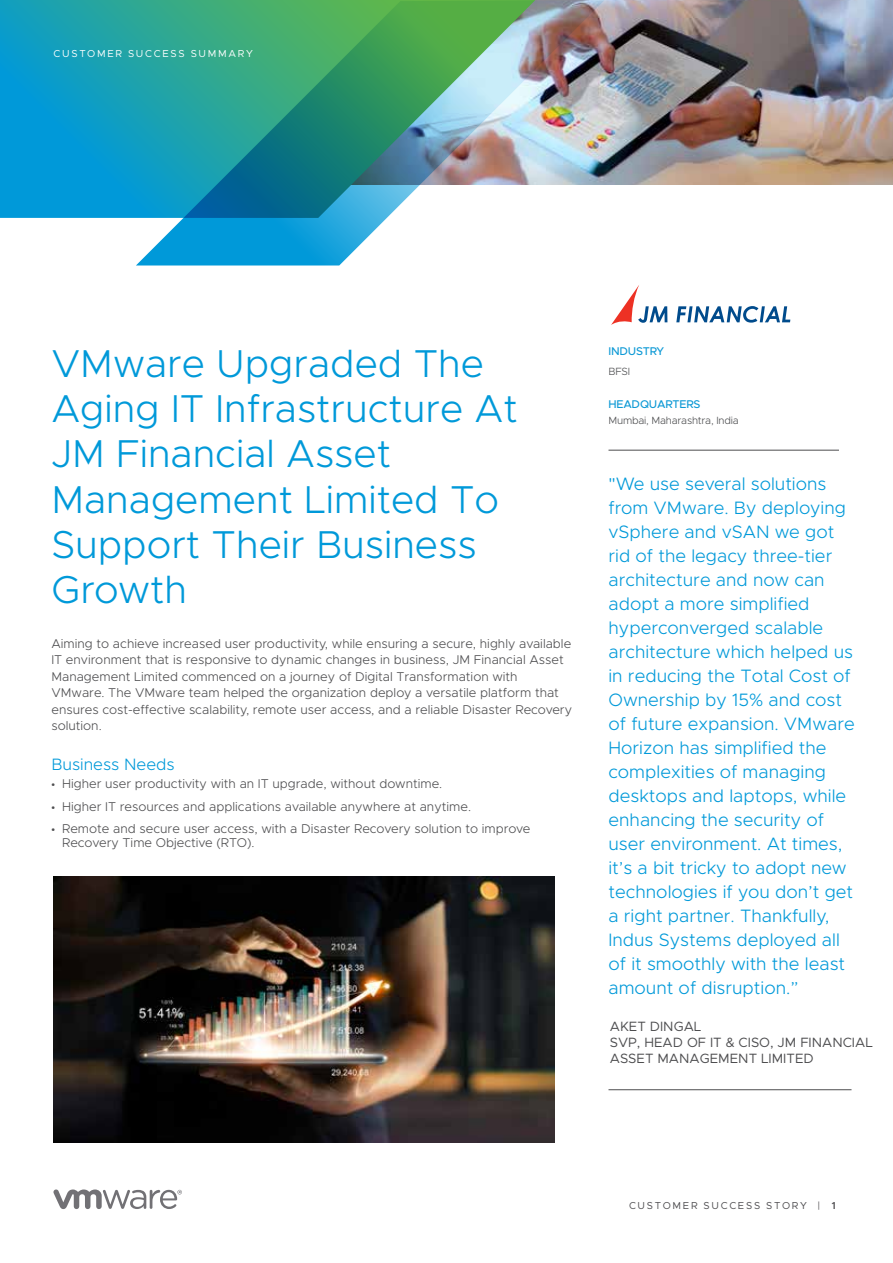
<style>
.page{position:relative;width:893px;height:1263px;background:#fff}
.page>*{position:absolute;margin:0;border:0;box-sizing:border-box;transform-origin:0 0}
.t1{font:300 39px/45px "Metropolis";color:#0099d9}
.t2{font:300 18px/24px "Metropolis";color:#0099d9}
.t3{font:300 16.5px "Metropolis";color:#0099d9}
.t4{font:13.5px/16.2px "Metropolis";color:#4d4d4f}
.t5{font:300 12.75px/16.5px "Metropolis";color:#4d4d4f}
.t6{font:500 11.25px "Metropolis";letter-spacing:-.02em;color:#0d99d5}
.t7{font:300 10.5px "Metropolis";letter-spacing:-.02em;color:#4c4d4f}
.t8{font:10.2px "Metropolis";letter-spacing:.17em;color:#fff}
.t9{font:10.2px "Metropolis";letter-spacing:.17em;color:#4e4d50}
.s1{font-family:"Myriad Pro";font-weight:400}
.s2{font-weight:600}
</style>
<div class="page">
<img style="left:605px;top:0;width:288px;height:184px">
<svg style="left:0;top:0;width:136px;height:218px;background:#0b9cc8"></svg>
<img style="left:136px;top:0;width:469px;height:265px">
<hr style="left:608px;top:450px;width:231px;height:1px;background:#4d4d4f">
<hr style="left:608px;top:1089px;width:243px;height:1px;background:#4d4d4f">
<svg style="left:611px;top:285px;width:56px;height:40px"></svg>
<svg style="left:676px;top:306px;width:114px;height:17px"></svg>
<img style="left:53px;top:876px;width:501px;height:267px">
<svg style="left:53px;top:1189px;width:129px;height:20px"></svg>
<p class="t8" style="left:53px;top:47px;width:201px">CUSTOMER SUCCESS SUMMARY</p>
<h1 class="t1" style="left:51px;top:341px;width:468px">VMware Upgraded The<br>Aging IT Infrastructure At<br>JM Financial Asset<br>Management Limited To<br>Support Their Business<br>Growth</h1>
<p class="t6" style="left:608px;top:345px;width:57px">INDUSTRY</p>
<p class="t7" style="left:608px;top:365px;width:23px">BFSI</p>
<p class="t6" style="left:608px;top:397px;width:94px">HEADQUARTERS</p>
<p class="t7" style="left:608px;top:414px;width:132px">Mumbai, Maharashtra, India</p>
<p class="t2" style="left:608px;top:472px;width:248px">"We use several solutions from VMware. By deploying vSphere and vSAN we got rid of the legacy three-tier architecture and now can adopt a more simplified hyperconverged scalable architecture which helped us in reducing the Total Cost of<br>Ownership by 15% and cost of future expansion. VMware<br>Horizon has simplified the complexities of managing desktops and laptops, while enhancing the security of user environment. At times, it’s a bit tricky to adopt new technologies if you don’t get a right partner. Thankfully,<br>Indus Systems deployed all of it smoothly with the least amount of disruption.”</p>
<p class="t5" style="left:51px;top:635px;width:522px">Aiming to achieve increased user productivity, while ensuring a secure, highly available IT environment that is responsive to dynamic changes in business, JM Financial Asset Management Limited commenced on a journey of Digital Transformation with VMware. The VMware team helped the organization deploy a versatile platform that ensures cost-effective scalability, remote user access, and a reliable Disaster Recovery solution.</p>
<p class="t3" style="left:51px;top:754px;width:125px">Business Needs</p>
<p class="t5" style="left:51px;top:775px;width:392px"><span class="s1">•</span> Higher user productivity with an IT upgrade, without downtime.</p>
<p class="t5" style="left:51px;top:798px;width:421px"><span class="s1">•</span> Higher IT resources and applications available anywhere at anytime.</p>
<p class="t5" style="left:62px;top:822px;width:470px;line-height:14px;text-indent:-11px"><span class="s1">•</span> Remote and secure user access, with a Disaster Recovery solution to improve<br>Recovery Time Objective (RTO).</p>
<p class="t4" style="left:610px;top:1018px;width:264px">AKET DINGAL<br>SVP, HEAD OF IT &amp; CISO, JM FINANCIAL<br>ASSET MANAGEMENT LIMITED</p>
<p class="t9" style="left:629px;top:1199px;width:208px">CUSTOMER SUCCESS STORY | <span class="s2">1</span></p>
</div>
